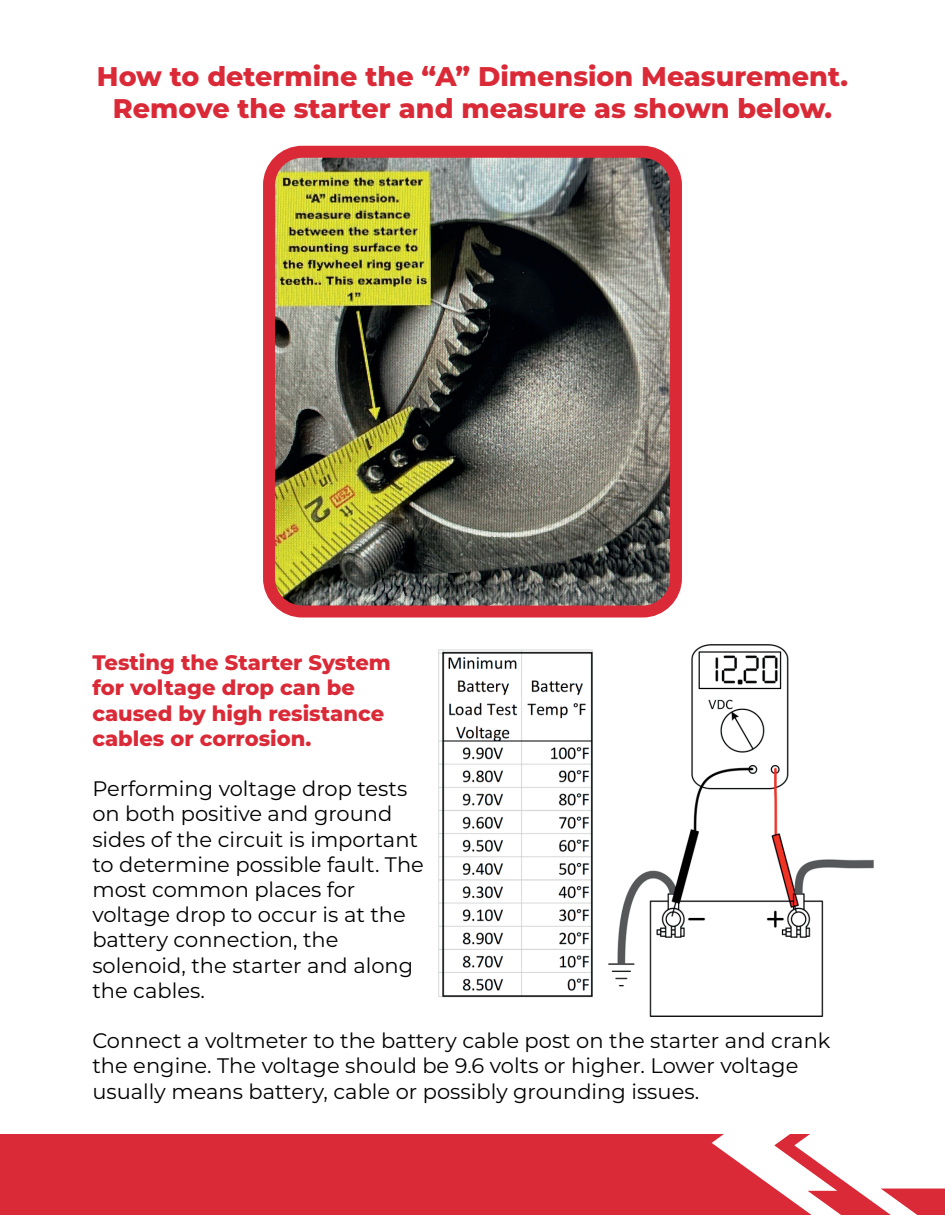
<style>
.page{position:relative;width:945px;height:1215px;background:#fff}
.page>*{position:absolute;margin:0;border:0;box-sizing:border-box;transform-origin:0 0}
.t1{font:800 27px/32.4px "Montserrat";color:#da2a37;text-align:center}
.t2{font:21px/25.2px "Montserrat";color:#000001}
.t3{font:800 21px/25.2px "Montserrat";color:#da2a37}
</style>
<div class="page">
<svg style="left:812px;top:1158px;width:130px;height:54px"></svg>
<div style="left:3px;top:1134px;width:809px;height:78px;background:#da2a37"></div>
<img style="left:276px;top:159px;width:393px;height:446px">
<div style="left:263px;top:146px;width:419px;height:472px;border:12px solid #da2a37;border-radius:33px"></div>
<img style="left:439px;top:644px;width:435px;height:372px">
<p class="t1" style="left:97px;top:58px;width:753px">How to determine the “A” Dimension Measurement.<br>Remove the starter and measure as shown below.</p>
<p class="t3" style="left:92px;top:649px;width:300px">Testing the Starter System for voltage drop can be caused by high resistance cables or corrosion.</p>
<p class="t2" style="left:92px;top:775px;width:333px">Performing voltage drop tests on both positive and ground sides of the circuit is important to determine possible fault. The most common places for voltage drop to occur is at the battery connection, the solenoid, the starter and along the cables.</p>
<p class="t2" style="left:92px;top:1027px;width:740px">Connect a voltmeter to the battery cable post on the starter and crank the engine. The voltage should be 9.6 volts or higher. Lower voltage usually means battery, cable or possibly grounding issues.</p>
</div>
